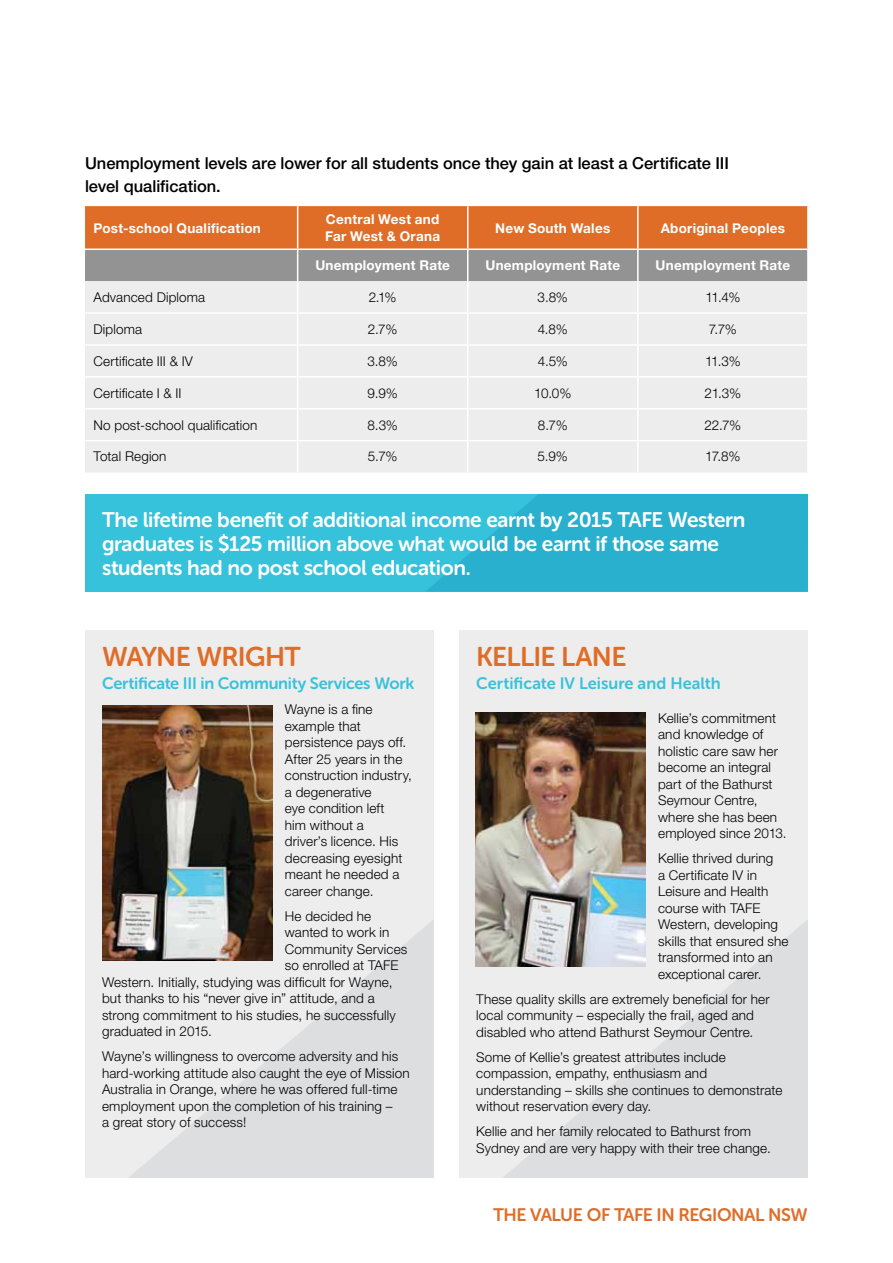
<style>
.page{position:relative;width:893px;height:1263px;background:#fff}
.page>*{position:absolute;margin:0;border:0;box-sizing:border-box;transform-origin:0 0}
.t1{font:27px "Museo Sans Rounded 700";letter-spacing:-.025em;color:#df6d28}
.t2{font:21px/24px "Museo Sans Rounded 700";letter-spacing:-.015em;color:#fff}
.t3{font:18px "Museo Sans Rounded 700";letter-spacing:-.02em;color:#df6d28}
.t4{font:500 16.5px/22.5px "Helvetica Neue LT Std";letter-spacing:-.005em;color:#000}
.t5{font:16.5px "Museo Sans Rounded 700";letter-spacing:-.01em;color:#37c2db}
.t6{font:300 13.5px/16.5px "Helvetica Neue LT Std";letter-spacing:.01em;color:#000}
.t7{font:700 13.5px/16.5px "Helvetica Neue LT Std";letter-spacing:.02em;color:#fff}
</style>
<div class="page">
<div style="left:85px;top:630px;width:349px;height:548px;background:#ededee"></div>
<div style="left:459px;top:630px;width:349px;height:548px;background:#ededee"></div>
<svg style="left:128px;top:919px;width:306px;height:259px;fill:#dddedf"></svg>
<svg style="left:502px;top:919px;width:306px;height:259px;fill:#dddedf"></svg>
<img style="left:102px;top:706px;width:170px;height:254px">
<img style="left:475px;top:712px;width:170px;height:254px">
<svg style="left:85px;top:206px;width:722px;height:75px;background:#bf7e56"></svg>
<div style="left:85px;top:281px;width:722px;height:191px;background:#ededee"></div>
<hr style="left:297px;top:281px;width:1px;height:31px;background:#fff">
<hr style="left:467px;top:281px;width:1px;height:31px;background:#fff">
<hr style="left:637px;top:281px;width:2px;height:31px;background:#fff">
<hr style="left:85px;top:312px;width:213px;height:2px;background:#fff">
<hr style="left:298px;top:312px;width:170px;height:2px;background:#fff">
<hr style="left:297px;top:314px;width:1px;height:30px;background:#fff">
<hr style="left:468px;top:312px;width:170px;height:2px;background:#fff">
<hr style="left:467px;top:314px;width:1px;height:30px;background:#fff">
<hr style="left:638px;top:312px;width:171px;height:2px;background:#fff">
<hr style="left:637px;top:314px;width:2px;height:30px;background:#fff">
<hr style="left:85px;top:344px;width:213px;height:2px;background:#fff">
<hr style="left:298px;top:344px;width:170px;height:2px;background:#fff">
<hr style="left:297px;top:346px;width:1px;height:30px;background:#fff">
<hr style="left:468px;top:344px;width:170px;height:2px;background:#fff">
<hr style="left:467px;top:346px;width:1px;height:30px;background:#fff">
<hr style="left:638px;top:344px;width:171px;height:2px;background:#fff">
<hr style="left:637px;top:346px;width:2px;height:30px;background:#fff">
<hr style="left:85px;top:376px;width:213px;height:2px;background:#fff">
<hr style="left:298px;top:376px;width:170px;height:2px;background:#fff">
<hr style="left:297px;top:378px;width:1px;height:30px;background:#fff">
<hr style="left:468px;top:376px;width:170px;height:2px;background:#fff">
<hr style="left:467px;top:378px;width:1px;height:30px;background:#fff">
<hr style="left:638px;top:376px;width:171px;height:2px;background:#fff">
<hr style="left:637px;top:378px;width:2px;height:30px;background:#fff">
<hr style="left:85px;top:408px;width:213px;height:1px;background:#fff">
<hr style="left:298px;top:408px;width:170px;height:1px;background:#fff">
<hr style="left:297px;top:409px;width:1px;height:31px;background:#fff">
<hr style="left:468px;top:408px;width:170px;height:1px;background:#fff">
<hr style="left:467px;top:409px;width:1px;height:31px;background:#fff">
<hr style="left:638px;top:408px;width:171px;height:1px;background:#fff">
<hr style="left:637px;top:409px;width:2px;height:31px;background:#fff">
<hr style="left:85px;top:440px;width:213px;height:1px;background:#fff">
<hr style="left:298px;top:440px;width:170px;height:1px;background:#fff">
<hr style="left:297px;top:441px;width:1px;height:31px;background:#fff">
<hr style="left:468px;top:440px;width:170px;height:1px;background:#fff">
<hr style="left:467px;top:441px;width:1px;height:31px;background:#fff">
<hr style="left:638px;top:440px;width:171px;height:1px;background:#fff">
<hr style="left:637px;top:441px;width:2px;height:31px;background:#fff">
<hr style="left:297px;top:206px;width:1px;height:43px;background:#fff">
<hr style="left:467px;top:206px;width:1px;height:43px;background:#fff">
<hr style="left:637px;top:206px;width:2px;height:43px;background:#fff">
<hr style="left:85px;top:249px;width:213px;height:1px;background:#fff">
<hr style="left:298px;top:249px;width:170px;height:1px;background:#fff">
<hr style="left:297px;top:250px;width:1px;height:31px;background:#fff">
<hr style="left:468px;top:249px;width:170px;height:1px;background:#fff">
<hr style="left:467px;top:250px;width:1px;height:31px;background:#fff">
<hr style="left:638px;top:249px;width:171px;height:1px;background:#fff">
<hr style="left:637px;top:250px;width:2px;height:31px;background:#fff">
<div style="left:85px;top:494px;width:723px;height:98px;background:#37c2db"></div>
<svg style="left:426px;top:494px;width:382px;height:98px"></svg>
<p class="t4" style="left:85px;top:152px;width:645px">Unemployment levels are lower for all students once they gain at least a Certificate III level qualification.</p>
<p class="t7" style="left:94px;top:219px;width:169px">Post-school Qualification</p>
<p class="t7" style="left:325px;top:211px;width:116px">Central West and<br>Far West &amp; Orana</p>
<p class="t7" style="left:495px;top:219px;width:116px">New South Wales</p>
<p class="t7" style="left:661px;top:219px;width:126px">Aboriginal Peoples</p>
<p class="t7" style="left:315px;top:257px;width:136px">Unemployment Rate</p>
<p class="t7" style="left:485px;top:257px;width:136px">Unemployment Rate</p>
<p class="t7" style="left:655px;top:257px;width:136px">Unemployment Rate</p>
<p class="t6" style="left:94px;top:289px;width:113px">Advanced Diploma</p>
<p class="t6" style="left:369px;top:289px;width:29px">2.1%</p>
<p class="t6" style="left:538px;top:289px;width:32px">3.8%</p>
<p class="t6" style="left:705px;top:289px;width:36px">11.4%</p>
<p class="t6" style="left:94px;top:320px;width:50px">Diploma</p>
<p class="t6" style="left:368px;top:320px;width:31px">2.7%</p>
<p class="t6" style="left:538px;top:320px;width:32px">4.8%</p>
<p class="t6" style="left:709px;top:320px;width:30px">7.7%</p>
<p class="t6" style="left:94px;top:352px;width:101px">Certificate III &amp; IV</p>
<p class="t6" style="left:367px;top:352px;width:32px">3.8%</p>
<p class="t6" style="left:538px;top:352px;width:31px">4.5%</p>
<p class="t6" style="left:705px;top:352px;width:37px">11.3%</p>
<p class="t6" style="left:94px;top:384px;width:90px">Certificate I &amp; II</p>
<p class="t6" style="left:368px;top:384px;width:32px">9.9%</p>
<p class="t6" style="left:534px;top:384px;width:39px">10.0%</p>
<p class="t6" style="left:705px;top:384px;width:38px">21.3%</p>
<p class="t6" style="left:94px;top:416px;width:165px">No post-school qualification</p>
<p class="t6" style="left:367px;top:416px;width:32px">8.3%</p>
<p class="t6" style="left:538px;top:416px;width:31px">8.7%</p>
<p class="t6" style="left:704px;top:416px;width:38px">22.7%</p>
<p class="t6" style="left:94px;top:448px;width:75px">Total Region</p>
<p class="t6" style="left:368px;top:448px;width:31px">5.7%</p>
<p class="t6" style="left:538px;top:448px;width:32px">5.9%</p>
<p class="t6" style="left:705px;top:448px;width:37px">17.8%</p>
<h2 class="t2" style="left:102px;top:507px;width:528px">The lifetime benefit of additional income earnt by 2015 TAFE</h2>
<h2 class="t2" style="left:102px;top:507px;width:645px;text-indent:566px">Western graduates is $125 million above what would be earnt if those same students had no post school education.</h2>
<h1 class="t1" style="left:102px;top:641px;width:200px">Wayne Wright</h1>
<p class="t5" style="left:102px;top:674px;width:314px">Certificate III in Community Services Work</p>
<p class="t6" style="left:285px;top:701px;width:128px">Wayne is a fine example that persistence pays off.<br>After 25 years in the construction industry, a degenerative<br>eye condition left<br>him without a<br>driver’s licence. His decreasing eyesight meant he needed a career change.</p>
<p class="t6" style="left:285px;top:907px;width:88px">He decided he</p>
<p class="t6" style="left:285px;top:924px;width:106px">wanted to work in</p>
<p class="t6" style="left:285px;top:940px;width:124px">Community Services</p>
<p class="t6" style="left:285px;top:957px;width:115px">so enrolled at TAFE</p>
<p class="t6" style="left:102px;top:973px;width:292px">Western. Initially, studying was difficult for Wayne,</p>
<p class="t6" style="left:102px;top:990px;width:274px">but thanks to his “never give in” attitude, and a</p>
<p class="t6" style="left:102px;top:1006px;width:295px">strong commitment to his studies, he successfully</p>
<p class="t6" style="left:102px;top:1023px;width:111px">graduated in 2015.</p>
<p class="t6" style="left:102px;top:1048px;width:309px">Wayne’s willingness to overcome adversity and his hard-working attitude also caught the eye of Mission Australia in Orange, where he was offered full-time employment upon the completion of his training –<br>a great story of success!</p>
<h1 class="t1" style="left:476px;top:641px;width:152px">Kellie Lane</h1>
<p class="t5" style="left:476px;top:674px;width:246px">Certificate IV Leisure and Health</p>
<p class="t6" style="left:658px;top:709px;width:130px">Kellie’s commitment and knowledge of holistic care saw her become an integral part of the Bathurst<br>Seymour Centre, where she has been employed since 2013.</p>
<p class="t6" style="left:658px;top:850px;width:132px">Kellie thrived during<br>a Certificate IV in<br>Leisure and Health course with TAFE<br>Western, developing skills that ensured she transformed into an exceptional carer.</p>
<p class="t6" style="left:476px;top:990px;width:295px">These quality skills are extremely beneficial for her local community – especially the frail, aged and disabled who attend Bathurst Seymour Centre.</p>
<p class="t6" style="left:476px;top:1048px;width:308px">Some of Kellie’s greatest attributes include compassion, empathy, enthusiasm and understanding – skills she continues to demonstrate without reservation every day.</p>
<p class="t6" style="left:476px;top:1123px;width:296px">Kellie and her family relocated to Bathurst from<br>Sydney and are very happy with their tree change.</p>
<h3 class="t3" style="left:493px;top:1205px;width:132px">Th e value of TAFE</h3>
<h3 class="t3" style="left:657px;top:1205px;width:153px">in regional NSW</h3>
</div>
